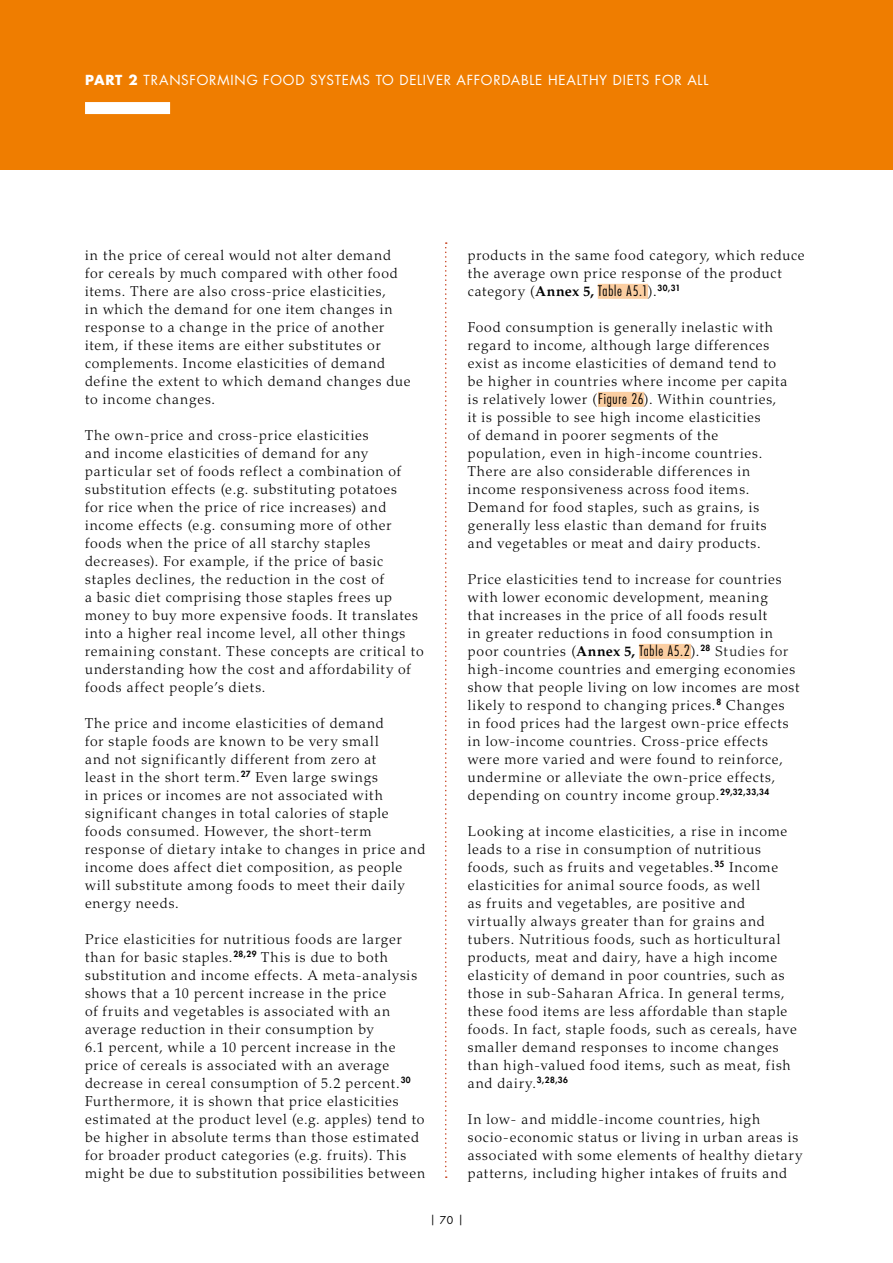
<style>
.page{position:relative;width:893px;height:1263px;background:#fff}
.page>*{position:absolute;margin:0;border:0;box-sizing:border-box;transform-origin:0 0}
.t1{font:300 14.25px/18px "Palatino LT Std";letter-spacing:.055em;color:#000}
.t2{font:13.5px "Futura Std";letter-spacing:.055em;color:#fff}
.t3{font:10.5px "Futura Std";color:#000}
.s1{font-weight:700}
.s2{font-family:"Futura Std";font-stretch:condensed}
.s3{font-family:"Futura Std";font-stretch:condensed;font-size:15px}
.s4{color:#131413}
</style>
<div class="page">
<div style="left:0;top:0;width:893px;height:170px;background:#ef7d00"></div>
<div style="left:85px;top:102px;width:85px;height:12px;background:#fff"></div>
<svg style="left:445px;top:242px;width:2px;height:936px"></svg>
<div style="left:598px;top:284px;width:50px;height:15px;background:#fbcea2"></div>
<div style="left:598px;top:392px;width:46px;height:15px;background:#fbcea2"></div>
<div style="left:639px;top:644px;width:52px;height:15px;background:#fbcea2"></div>
<p class="t2" style="left:85px;top:71px;width:625px"><span class="s1">PART 2</span> TRANSFORMING FOOD SYSTEMS TO DELIVER AFFORDABLE HEALTHY DIETS FOR ALL</p>
<p class="t1" style="left:85px;top:246px;width:327px">in the price of cereal would not alter demand for cereals by much compared with other food items. There are also cross-price elasticities,<br>in which the demand for one item changes in response to a change in the price of another item, if these items are either substitutes or complements. Income elasticities of demand define the extent to which demand changes due to income changes.</p>
<p class="t1" style="left:85px;top:426px;width:340px">The own-price and cross-price elasticities<br>and income elasticities of demand for any particular set of foods reflect a combination of substitution effects (e.g. substituting potatoes<br>for rice when the price of rice increases) and income effects (e.g. consuming more of other foods when the price of all starchy staples decreases). For example, if the price of basic staples declines, the reduction in the cost of<br>a basic diet comprising those staples frees up money to buy more expensive foods. It translates into a higher real income level, all other things remaining constant. These concepts are critical to understanding how the cost and affordability of foods affect people’s diets.</p>
<p class="t1" style="left:85px;top:714px;width:342px">The price and income elasticities of demand<br>for staple foods are known to be very small<br>and not significantly different from zero at<br>least in the short term.<sup>27</sup> Even large swings<br>in prices or incomes are not associated with significant changes in total calories of staple foods consumed. However, the short-term response of dietary intake to changes in price and income does affect diet composition, as people will substitute among foods to meet their daily energy needs.</p>
<p class="t1" style="left:85px;top:930px;width:342px">Price elasticities for nutritious foods are larger than for basic staples.<sup>28,29</sup> This is due to both substitution and income effects. A meta-analysis shows that a 10 percent increase in the price<br>of fruits and vegetables is associated with an average reduction in their consumption by<br>6.1 percent, while a 10 percent increase in the price of cereals is associated with an average decrease in cereal consumption of 5.2 percent.<sup>30<br></sup>Furthermore, it is shown that price elasticities estimated at the product level (e.g. apples) tend to be higher in absolute terms than those estimated for broader product categories (e.g. fruits). This might be due to substitution possibilities between</p>
<p class="t1" style="left:468px;top:246px;width:339px">products in the same food category, which reduce the average own price response of the product category (<span class="s1">Annex 5,</span> <span class="s2">Table A5.1</span>).<sup>30,31</sup></p>
<p class="t1" style="left:468px;top:318px;width:321px">Food consumption is generally inelastic with regard to income, although large differences exist as income elasticities of demand tend to be higher in countries where income per capita is relatively lower (<span class="s2">Figure 26</span>). Within countries, it is possible to see high income elasticities<br>of demand in poorer segments of the population, even in high-income countries.<br>There are also considerable differences in income responsiveness across food items.<br>Demand for food staples, such as grains, is generally less elastic than demand for fruits and vegetables or meat and dairy products.</p>
<p class="t1" style="left:468px;top:570px;width:333px">Price elasticities tend to increase for countries with lower economic development, meaning<br>that increases in the price of all foods result<br>in greater reductions in food consumption in poor countries (<span class="s1">Annex 5,</span> <span class="s2">Table A5.</span><span class="s3">2</span>).<sup>28</sup> <span class="s4">Studies for </span>high-income countries and emerging economies show that people living on low incomes are most likely to respond to changing prices.<sup>8</sup> Changes in food prices had the largest own-price effects in low-income countries. Cross-price effects were more varied and were found to reinforce, undermine or alleviate the own-price effects, depending on country income group.<sup>29,32,33,34</sup></p>
<p class="t1" style="left:468px;top:822px;width:331px">Looking at income elasticities, a rise in income leads to a rise in consumption of nutritious foods, such as fruits and vegetables.<sup>35</sup> Income elasticities for animal source foods, as well<br>as fruits and vegetables, are positive and virtually always greater than for grains and tubers. Nutritious foods, such as horticultural products, meat and dairy, have a high income elasticity of demand in poor countries, such as those in sub-Saharan Africa. In general terms, these food items are less affordable than staple foods. In fact, staple foods, such as cereals, have smaller demand responses to income changes than high-valued food items, such as meat, fish and dairy.<sup>3,28,36</sup></p>
<p class="t1" style="left:468px;top:1110px;width:336px">In low- and middle-income countries, high socio-economic status or living in urban areas is associated with some elements of healthy dietary patterns, including higher intakes of fruits and</p>
<p class="t3" style="left:430px;top:1213px;width:35px">| 70 |</p>
</div>
